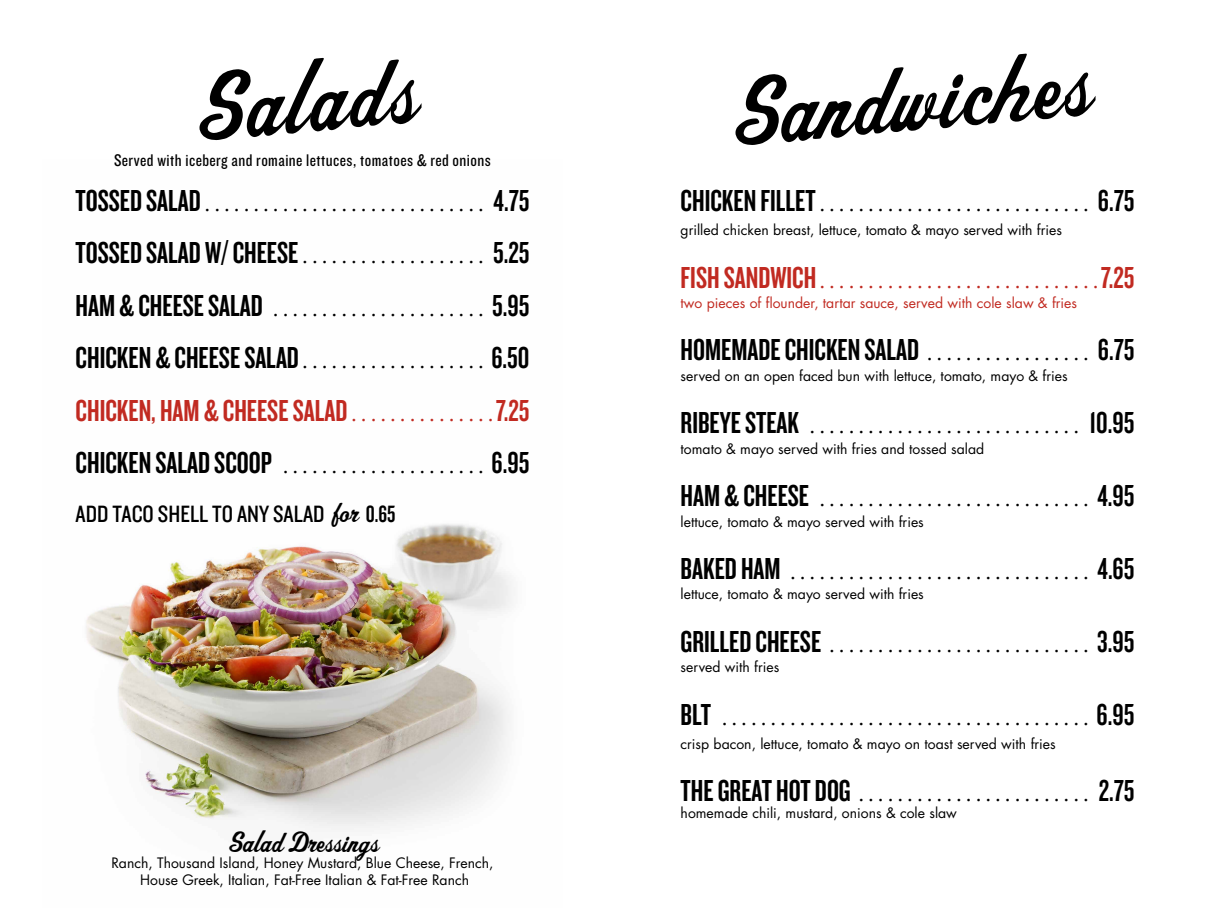
<style>
.page{position:relative;width:1210px;height:908px;background:#fff}
.page>*{position:absolute;margin:0;border:0;box-sizing:border-box;transform-origin:0 0}
.t1{font:105px "Aktuelle";color:#000}
.t2{font:300 31.5px "Futura";color:#000}
.t3{font:31.5px/52.5px "Knockout HTF48 Featherweight";color:#000;text-align:justify}
.t4{font:300 31.5px "Futura";color:#c12a21}
.t5{font:31.5px "Knockout 48 Featherweight";color:#000}
.t6{font:31.5px "Aktuelle";color:#000}
.t7{font:24.5px "Knockout HTF29 Junior Liteweight";color:#000}
.t8{font:17.5px "Knockout HTF29 Junior Liteweight";letter-spacing:.025em;color:#000}
.t9{font:14px/16.8px "Futura";color:#000;text-align:center}
.t10{font:14px "Futura";color:#c12a21}
.s1{font-family:"Knockout HTF48 Featherweight";font-weight:400}
.s2{font-family:"Futura";font-weight:300}
.s3{color:#c12a21}
.s4{font-family:"Futura";font-weight:300;color:#c12a21}
.s5{font-family:"Aktuelle";font-size:31.5px}
.s6{font-family:"Knockout HTF48 Featherweight"}
.s7{font-family:"Knockout 48 Featherweight";font-weight:400}
</style>
<div class="page">
<img style="left:86px;top:524px;width:426px;height:306px">
<h1 class="t1" style="left:180px;top:44px;width:230px;rotate:-5deg">Salads</h1>
<p class="t8" style="left:114px;top:151px;width:378px">Served with iceberg and romaine lettuces, tomatoes &amp; red onions</p>
<h2 class="t2" style="left:76px;top:179px;width:455px"><span class="s1">TOSSED SALAD</span>............................. <span class="s1">4.75</span></h2>
<h2 class="t3" style="left:76px;top:227px;width:455px">TOSSED SALAD W/ CHEESE<span class="s2">...................</span> 5.25</h2>
<h2 class="t2" style="left:76px;top:284px;width:455px"><span class="s1">HAM &amp; CHEESE SALAD</span> ...................... <span class="s1">5.95</span></h2>
<h2 class="t3" style="left:76px;top:332px;width:455px">CHICKEN &amp; CHEESE SALAD<span class="s2">...................</span> 6.50<br><span class="s3">CHICKEN, HAM &amp; CHEESE SALAD</span><span class="s4">...............</span><span class="s3">7.25<br></span>CHICKEN SALAD SCOOP <span class="s2">.....................</span> 6.95</h2>
<h3 class="t7" style="left:76px;top:501px;width:321px">ADD TACO SHELL TO ANY SALAD <span class="s5">for</span> <span class="s6">0.65</span></h3>
<h2 class="t6" style="left:226px;top:821px;width:154px">Salad Dressings</h2>
<p class="t9" style="left:111px;top:854px;width:384px">Ranch, Thousand Island, Honey Mustard, Blue Cheese, French,<br>House Greek, Italian, Fat-Free Italian &amp; Fat-Free Ranch</p>
<h1 class="t1" style="left:716px;top:49px;width:368px;rotate:-5deg">Sandwiches</h1>
<h2 class="t2" style="left:680px;top:179px;width:455px"><span class="s7">CHICKEN FILLET</span>............................ <span class="s7">6.75</span></h2>
<p class="t9" style="left:680px;top:221px;width:383px">grilled chicken breast, lettuce, tomato &amp; mayo served with fries</p>
<h2 class="t4" style="left:680px;top:256px;width:455px"><span class="s7">FISH SANDWICH</span>.............................<span class="s7">7.25</span></h2>
<p class="t10" style="left:680px;top:293px;width:398px">two pieces of flounder, tartar sauce, served with cole slaw &amp; fries</p>
<h2 class="t5" style="left:680px;top:330px;width:455px">HOMEMADE CHICKEN SALAD <span class="s2">.................</span> 6.75</h2>
<p class="t9" style="left:680px;top:367px;width:388px">served on an open faced bun with lettuce, tomato, mayo &amp; fries</p>
<h2 class="t2" style="left:680px;top:401px;width:455px"><span class="s7">RIBEYE STEAK</span> ............................ <span class="s7">10.95</span></h2>
<p class="t9" style="left:680px;top:440px;width:305px">tomato &amp; mayo served with fries and tossed salad</p>
<h2 class="t2" style="left:680px;top:474px;width:455px"><span class="s7">HAM &amp; CHEESE</span> ............................ <span class="s7">4.95</span></h2>
<p class="t9" style="left:680px;top:512px;width:245px">lettuce, tomato &amp; mayo served with fries</p>
<h2 class="t2" style="left:680px;top:547px;width:455px"><span class="s7">BAKED HAM</span> ............................... <span class="s7">4.65</span></h2>
<p class="t9" style="left:680px;top:585px;width:245px">lettuce, tomato &amp; mayo served with fries</p>
<h2 class="t2" style="left:680px;top:620px;width:455px"><span class="s7">GRILLED CHEESE</span> ........................... <span class="s7">3.95</span></h2>
<p class="t9" style="left:680px;top:658px;width:100px">served with fries</p>
<h2 class="t2" style="left:680px;top:692px;width:455px"><span class="s7">BLT</span> ...................................... <span class="s7">6.95</span></h2>
<p class="t9" style="left:680px;top:734px;width:376px">crisp bacon, lettuce, tomato &amp; mayo on toast served with fries</p>
<h2 class="t2" style="left:680px;top:769px;width:455px"><span class="s7">THE GREAT HOT DOG</span> ........................ <span class="s7">2.75</span></h2>
<p class="t9" style="left:680px;top:804px;width:278px">homemade chili, mustard, onions &amp; cole slaw</p>
</div>
